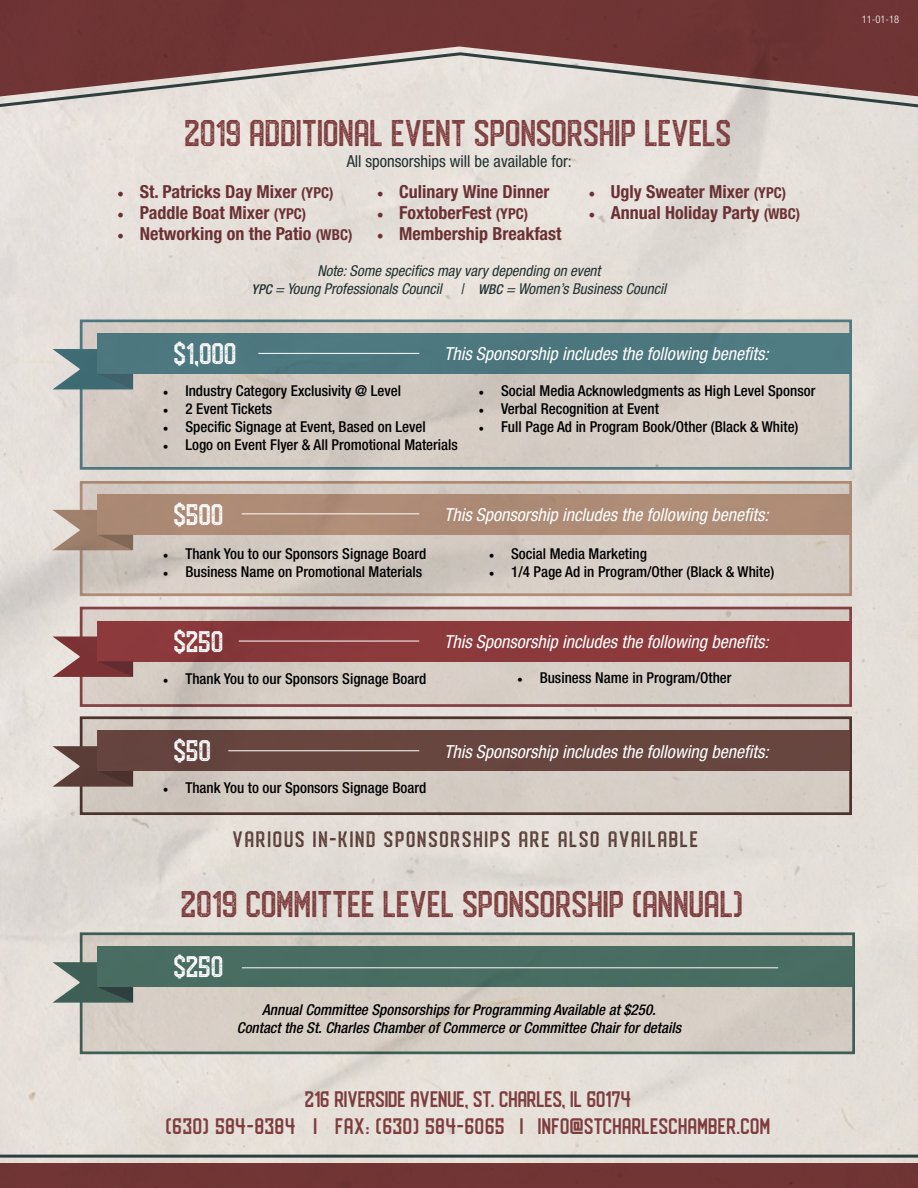
<style>
.page{position:relative;width:918px;height:1188px;background:#fff}
.page>*{position:absolute;margin:0;border:0;box-sizing:border-box;transform-origin:0 0}
.t1{font:30px "Areno Rough";color:#7e3d3f}
.t2{font:24px "Areno Rough";color:#fff}
.t3{font:italic condensed 18px "Helvetica Neue LT Pro";color:#fff}
.t4{font:700 condensed 18px "Helvetica Neue LT Pro";color:#6b3134}
.t5{font:18px/27px "Areno Rounded";letter-spacing:.025em;color:#7e3d3f;text-align:center}
.t6{font:18px "Areno Rough";letter-spacing:.1em;color:#543832}
.t7{font:condensed 16.5px "Helvetica Neue LT Pro";color:#223131}
.t8{font:500 condensed 15px "Helvetica Neue LT Pro";color:#000}
.t9{font:italic 500 condensed 15px/18px "Helvetica Neue LT Pro";color:#000;text-align:center}
.t10{font:italic condensed 15px/18px "Helvetica Neue LT Pro";color:#223131;text-align:center}
.t11{font:300 condensed 10.5px "Helvetica Neue LT Pro";color:#fff}
.s1{font-family:"Minion Pro";font-weight:400;font-stretch:normal}
.s2{font-size:15px}
.s3{font-weight:500;font-size:13.5px}
</style>
<div class="page">
<div style="left:82px;top:320px;width:768px;height:149px;background:#d4cbc3"></div>
<div style="left:82px;top:482px;width:768px;height:113px;background:linear-gradient(to right,#cfc7be,#d6cec6)"></div>
<svg style="left:84px;top:611px;width:764px;height:92px;background:#d3c9c1"></svg>
<div style="left:82px;top:717px;width:768px;height:98px;background:#d4ccc4"></div>
<div style="left:80px;top:320px;width:772px;height:150px;border:3px solid #55848a"></div>
<div style="left:80px;top:481px;width:772px;height:115px;border:3px solid #bc987f"></div>
<div style="left:80px;top:607px;width:772px;height:100px;border:3px solid #8f4649"></div>
<div style="left:80px;top:716px;width:772px;height:99px;border:3px solid #543832"></div>
<div style="left:98px;top:333px;width:752px;height:41px;background:#4d787f"></div>
<svg style="left:52px;top:349px;width:81px;height:40px"></svg>
<div style="left:98px;top:494px;width:752px;height:41px;background:#ae8c76"></div>
<svg style="left:52px;top:510px;width:81px;height:40px"></svg>
<div style="left:98px;top:621px;width:752px;height:40px;background:#8c3a3c"></div>
<svg style="left:52px;top:637px;width:81px;height:40px"></svg>
<div style="left:98px;top:731px;width:752px;height:40px;background:#674640"></div>
<svg style="left:52px;top:746px;width:81px;height:41px"></svg>
<div style="left:81px;top:933px;width:773px;height:120px;background:#d6cec4"></div>
<div style="left:80px;top:932px;width:775px;height:122px;border:3px solid #44685c"></div>
<div style="left:98px;top:947px;width:756px;height:40px;background:#496d62"></div>
<svg style="left:52px;top:962px;width:81px;height:41px"></svg>
<div style="left:0;top:0;width:918px;height:51px;background:#6f3434"></div>
<svg style="left:0;top:51px;width:918px;height:60px;background:#b39c98"></svg>
<div style="left:0;top:1163px;width:918px;height:25px;background:#713534"></div>
<hr style="left:0;top:1155px;width:918px;height:3px;background:#2f3e3e">
<hr style="left:258px;top:353px;width:161px;height:1px;background:#fff">
<hr style="left:242px;top:513px;width:177px;height:1px;background:#fff">
<hr style="left:239px;top:641px;width:180px;height:1px;background:#fff">
<hr style="left:228px;top:750px;width:191px;height:1px;background:#fff">
<hr style="left:242px;top:967px;width:536px;height:1px;background:#fff">
<h1 class="t1" style="left:186px;top:121px;width:548px">2019 ADDITIONAL EVENT SPONSORSHIP LEVELS</h1>
<p class="t7" style="left:347px;top:152px;width:227px">All sponsorships will be available for:</p>
<p class="t4" style="left:117px;top:181px;width:218px"><span class="s1">•</span> St. Patricks Day Mixer <span class="s2">(YPC)</span></p>
<p class="t4" style="left:117px;top:202px;width:191px"><span class="s1">•</span> Paddle Boat Mixer <span class="s2">(YPC)</span></p>
<p class="t4" style="left:117px;top:223px;width:237px"><span class="s1">•</span> Networking on the Patio <span class="s2">(WBC)</span></p>
<p class="t4" style="left:377px;top:181px;width:174px"><span class="s1">•</span> Culinary Wine Dinner</p>
<p class="t4" style="left:377px;top:202px;width:153px"><span class="s1">•</span> FoxtoberFest <span class="s2">(YPC)</span></p>
<p class="t4" style="left:377px;top:223px;width:186px"><span class="s1">•</span> Membership Breakfast</p>
<p class="t4" style="left:588px;top:181px;width:199px"><span class="s1">•</span> Ugly Sweater Mixer <span class="s2">(YPC)</span></p>
<p class="t4" style="left:588px;top:202px;width:213px"><span class="s1">•</span> Annual Holiday Party <span class="s2">(WBC)</span></p>
<h2 class="t2" style="left:175px;top:344px;width:64px">$1,000</h2>
<p class="t10" style="left:252px;top:262px;width:416px">Note: Some specifics may vary depending on event<br><span class="s3">YPC</span> = Young Professionals Council | <span class="s3">WBC</span> = Women’s Business Council</p>
<p class="t3" style="left:444px;top:344px;width:326px">This Sponsorship includes the following benefits:</p>
<p class="t8" style="left:163px;top:382px;width:240px"><span class="s1">•</span> Industry Category Exclusivity @ Level</p>
<p class="t8" style="left:163px;top:400px;width:111px"><span class="s1">•</span> 2 Event Tickets</p>
<p class="t8" style="left:163px;top:418px;width:264px"><span class="s1">•</span> Specific Signage at Event, Based on Level</p>
<p class="t8" style="left:163px;top:436px;width:297px"><span class="s1">•</span> Logo on Event Flyer &amp; All Promotional Materials</p>
<p class="t8" style="left:478px;top:382px;width:338px"><span class="s1">•</span> Social Media Acknowledgments as High Level Sponsor</p>
<p class="t8" style="left:478px;top:400px;width:182px"><span class="s1">•</span> Verbal Recognition at Event</p>
<p class="t8" style="left:478px;top:418px;width:322px"><span class="s1">•</span> Full Page Ad in Program Book/Other (Black &amp; White)</p>
<h2 class="t2" style="left:175px;top:505px;width:51px">$500</h2>
<p class="t3" style="left:444px;top:504px;width:326px">This Sponsorship includes the following benefits:</p>
<p class="t8" style="left:163px;top:545px;width:265px"><span class="s1">•</span> Thank You to our Sponsors Signage Board</p>
<p class="t8" style="left:163px;top:563px;width:261px"><span class="s1">•</span> Business Name on Promotional Materials</p>
<p class="t8" style="left:489px;top:545px;width:160px"><span class="s1">•</span> Social Media Marketing</p>
<p class="t8" style="left:489px;top:563px;width:287px"><span class="s1">•</span> 1/4 Page Ad in Program/Other (Black &amp; White)</p>
<h2 class="t2" style="left:175px;top:632px;width:51px">$250</h2>
<p class="t3" style="left:444px;top:631px;width:326px">This Sponsorship includes the following benefits:</p>
<p class="t8" style="left:163px;top:670px;width:265px"><span class="s1">•</span> Thank You to our Sponsors Signage Board</p>
<p class="t8" style="left:517px;top:669px;width:216px"><span class="s1">•</span> Business Name in Program/Other</p>
<h2 class="t2" style="left:175px;top:742px;width:39px">$50</h2>
<p class="t3" style="left:444px;top:741px;width:326px">This Sponsorship includes the following benefits:</p>
<p class="t8" style="left:163px;top:779px;width:265px"><span class="s1">•</span> Thank You to our Sponsors Signage Board</p>
<p class="t6" style="left:233px;top:832px;width:467px">VARIOUS IN-KIND SPONSORSHIPS ARE ALSO AVAILABLE</p>
<h1 class="t1" style="left:182px;top:892px;width:564px">2019 COMMITTEE LEVEL SPONSORSHIP (ANNUAL)</h1>
<h2 class="t2" style="left:175px;top:958px;width:51px">$250</h2>
<p class="t9" style="left:237px;top:1001px;width:446px">Annual Committee Sponsorships for Programming Available at $250.<br>Contact the St. Charles Chamber of Commerce or Committee Chair for details</p>
<p class="t5" style="left:166px;top:1087px;width:606px">216 RIVERSIDE AVENUE, ST. CHARLES, IL 60174<br>(630) 584-8384 | FAX: (630) 584-6065 | INFO@STCHARLESCHAMBER.COM</p>
<p class="t11" style="left:862px;top:13px;width:39px">11-01-18</p>
</div>
